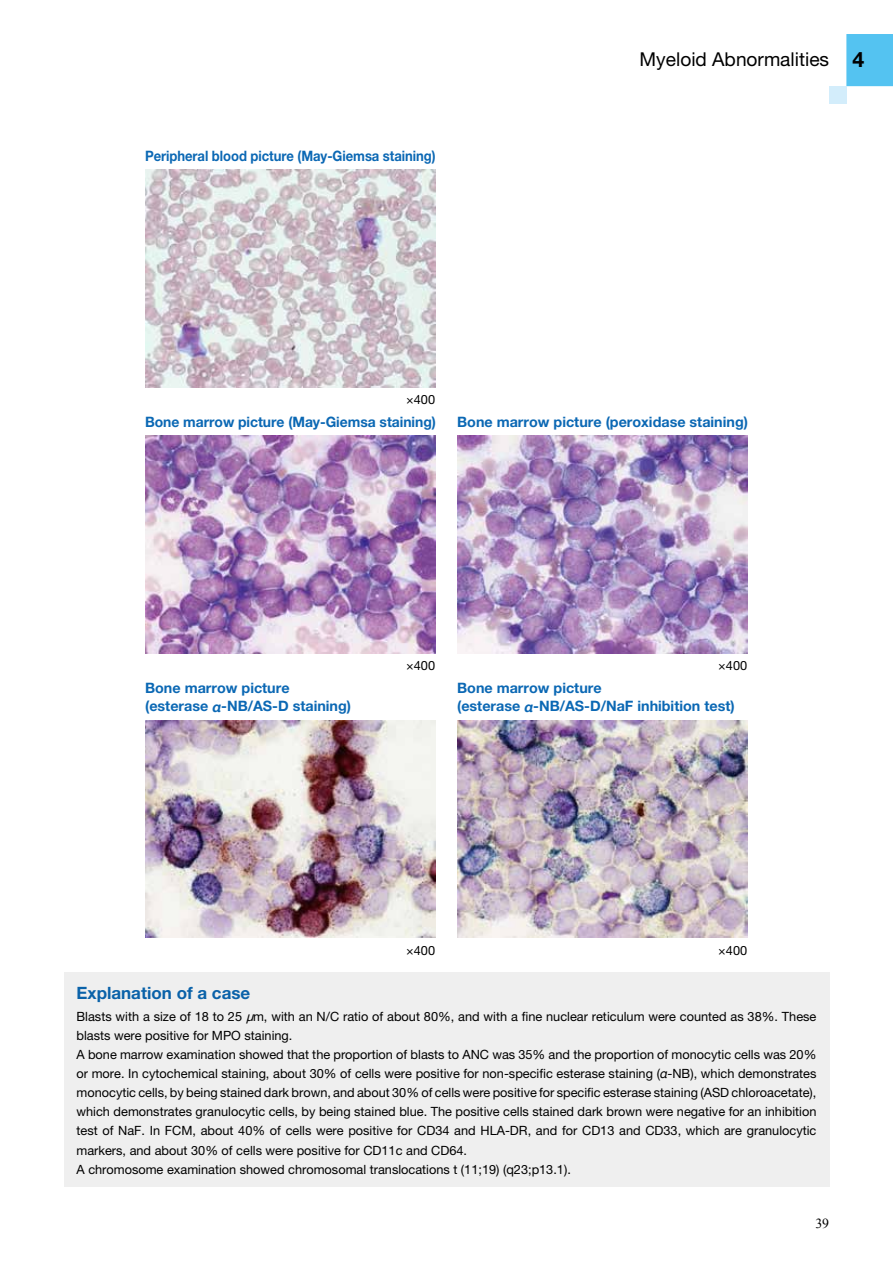
<style>
.page{position:relative;width:893px;height:1263px;background:#fff}
.page>*{position:absolute;margin:0;border:0;box-sizing:border-box;transform-origin:0 0}
.t1{font:19.2px "Helvetica Neue LT Std";color:#000}
.t2{font:700 16.95px "Helvetica Neue LT Std";color:#0a62a9}
.t3{font:700 14.4px/18.6px "Helvetica Neue LT Std";color:#0b68b4}
.t4{font:700 14.4px "Helvetica Neue LT Std";color:#0b68b4;scale:.91 1}
.t5{font:13.8px "Times New Roman";color:#000}
.t6{font:12.75px/19.2px "Helvetica Neue LT Std";color:#000}
.s1{font-weight:700;font-size:21.3px}
.s2{font-family:"Helvetica Neue";font-style:italic}
.s3{font-style:italic}
</style>
<div class="page">
<div style="left:846px;top:34px;width:47px;height:52px;background:#54c3f1"></div>
<div style="left:829px;top:86px;width:17px;height:18px;background:#d3edfb"></div>
<div style="left:64px;top:972px;width:765px;height:214px;background:#efefef"></div>
<img style="left:145px;top:170px;width:290px;height:217px">
<img style="left:145px;top:435px;width:290px;height:218px">
<img style="left:145px;top:720px;width:290px;height:217px">
<img style="left:457px;top:435px;width:290px;height:218px">
<img style="left:457px;top:720px;width:290px;height:217px">
<p class="t4" style="left:145px;top:147px;width:321px">Peripheral blood picture (May-Giemsa staining)</p>
<h1 class="t1" style="left:640px;top:48px;width:226px">Myeloid Abnormalities <span class="s1">4</span></h1>
<p class="t6" style="left:406px;top:390px;width:30px">×400</p>
<p class="t3" style="left:145px;top:412px;width:292px">Bone marrow picture (May-Giemsa staining)</p>
<p class="t3" style="left:457px;top:412px;width:292px">Bone marrow picture (peroxidase staining)</p>
<p class="t3" style="left:145px;top:678px;width:208px">Bone marrow picture (esterase <span class="s2">α</span>-NB/AS-D staining)</p>
<p class="t6" style="left:406px;top:656px;width:30px">×400</p>
<p class="t6" style="left:718px;top:656px;width:30px">×400</p>
<p class="t3" style="left:457px;top:678px;width:279px">Bone marrow picture<br>(esterase <span class="s2">α</span>-NB/AS-D/NaF inhibition test)</p>
<p class="t6" style="left:406px;top:940px;width:30px">×400</p>
<p class="t6" style="left:718px;top:940px;width:30px">×400</p>
<h2 class="t2" style="left:77px;top:982px;width:175px">Explanation of a case</h2>
<p class="t6" style="left:77px;top:1006px;width:741px">Blasts with a size of 18 to 25 <span class="s3">μ</span>m, with an N/C ratio of about 80%, and with a fine nuclear reticulum were counted as 38%. These blasts were positive for MPO staining.<br>A bone marrow examination showed that the proportion of blasts to ANC was 35% and the proportion of monocytic cells was 20% or more. In cytochemical staining, about 30% of cells were positive for non-specific esterase staining (<span class="s2">α</span>-NB), which demonstrates monocytic cells, by being stained dark brown, and about 30% of cells were positive for specific esterase staining (ASD chloroacetate), which demonstrates granulocytic cells, by being stained blue. The positive cells stained dark brown were negative for an inhibition test of NaF. In FCM, about 40% of cells were positive for CD34 and HLA-DR, and for CD13 and CD33, which are granulocytic markers, and about 30% of cells were positive for CD11c and CD64.<br>A chromosome examination showed chromosomal translocations t (11;19) (q23;p13.1).</p>
<p class="t5" style="left:815px;top:1214px;width:15px">39</p>
</div>
